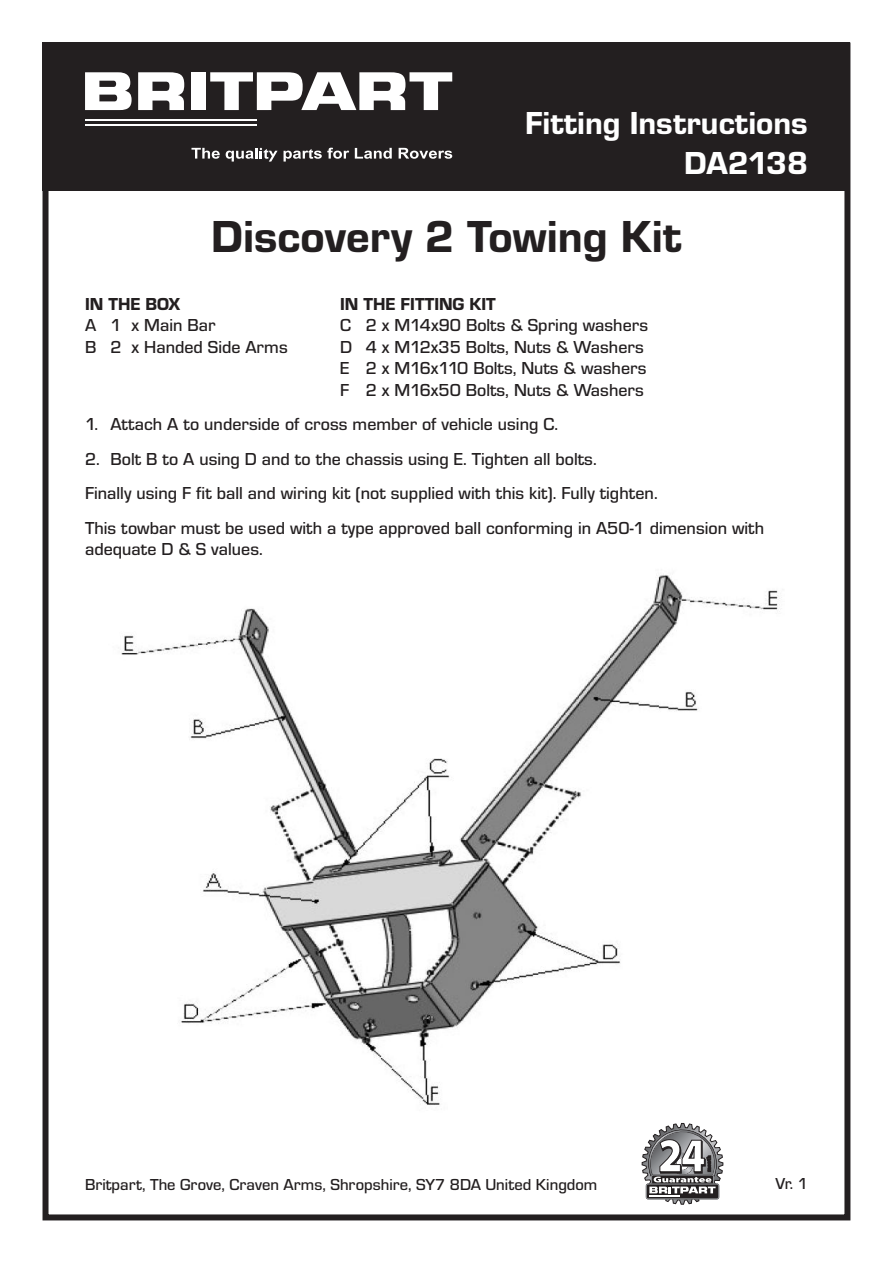
<style>
.page{position:relative;width:893px;height:1263px;background:#fff}
.page>*{position:absolute;margin:0;border:0;box-sizing:border-box;transform-origin:0 0}
.t1{font:46.5px "Eurostile T Heav";color:#231f20}
.t2{font:33px/39.6px "Eurostile T Heav";color:#fff;text-align:right}
.t3{font:500 18px/21.6px "Eurostile T";color:#231f20}
.t4{font:18px "Eurostile T Heav";color:#231f20}
.t5{font:500 16.5px "Eurostile T";color:#231f20}
</style>
<div class="page">
<div style="left:43px;top:43px;width:807px;height:1177px;border:6px solid #231f20"></div>
<div style="left:43px;top:43px;width:807px;height:148px;background:#231f20"></div>
<svg style="left:191px;top:148px;width:29px;height:11px"></svg>
<svg style="left:355px;top:148px;width:37px;height:11px"></svg>
<svg style="left:399px;top:148px;width:53px;height:11px"></svg>
<svg style="left:226px;top:148px;width:52px;height:14px"></svg>
<svg style="left:284px;top:148px;width:65px;height:14px"></svg>
<hr style="left:85px;top:120px;width:172px;height:1px;background:#fff">
<hr style="left:85px;top:125px;width:172px;height:1px;background:#fff">
<div style="left:191px;top:72px;width:15px;height:38px;background:#fff"></div>
<svg style="left:138px;top:72px;width:46px;height:38px"></svg>
<svg style="left:85px;top:72px;width:47px;height:38px;background:#d5d4d4"></svg>
<svg style="left:210px;top:72px;width:242px;height:38px"></svg>
<img style="left:120px;top:574px;width:660px;height:531px">
<svg style="left:641px;top:1123px;width:83px;height:82px"></svg>
<h2 class="t2" style="left:525px;top:103px;width:284px">Fitting Instructions<br>DA2138</h2>
<h1 class="t1" style="left:211px;top:209px;width:472px">Discovery 2 Towing Kit</h1>
<p class="t4" style="left:85px;top:293px;width:97px">IN THE BOX</p>
<p class="t4" style="left:340px;top:293px;width:157px">IN THE FITTING KIT</p>
<p class="t3" style="left:85px;top:314px;width:132px">A 1 x Main Bar</p>
<p class="t3" style="left:340px;top:314px;width:310px">C 2 x M14x90 Bolts &amp; Spring washers</p>
<p class="t3" style="left:85px;top:336px;width:204px">B 2 x Handed Side Arms</p>
<p class="t3" style="left:340px;top:336px;width:308px">D 4 x M12x35 Bolts, Nuts &amp; Washers<br>E 2 x M16x110 Bolts, Nuts &amp; washers<br>F 2 x M16x50 Bolts, Nuts &amp; Washers</p>
<p class="t3" style="left:85px;top:413px;width:474px">1. Attach A to underside of cross member of vehicle using C.</p>
<p class="t3" style="left:85px;top:441px;width:681px;line-height:34.3px">2. Bolt B to A using D and to the chassis using E. Tighten all bolts.<br>Finally using F fit ball and wiring kit (not supplied with this kit). Fully tighten.<br>This towbar must be used with a type approved ball conforming in A50-1 dimension with</p>
<p class="t3" style="left:85px;top:538px;width:179px">adequate D &amp; S values.</p>
<p class="t5" style="left:85px;top:1174px;width:514px">Britpart, The Grove, Craven Arms, Shropshire, SY7 8DA United Kingdom</p>
<p class="t5" style="left:775px;top:1174px;width:34px">Vr. 1</p>
</div>
